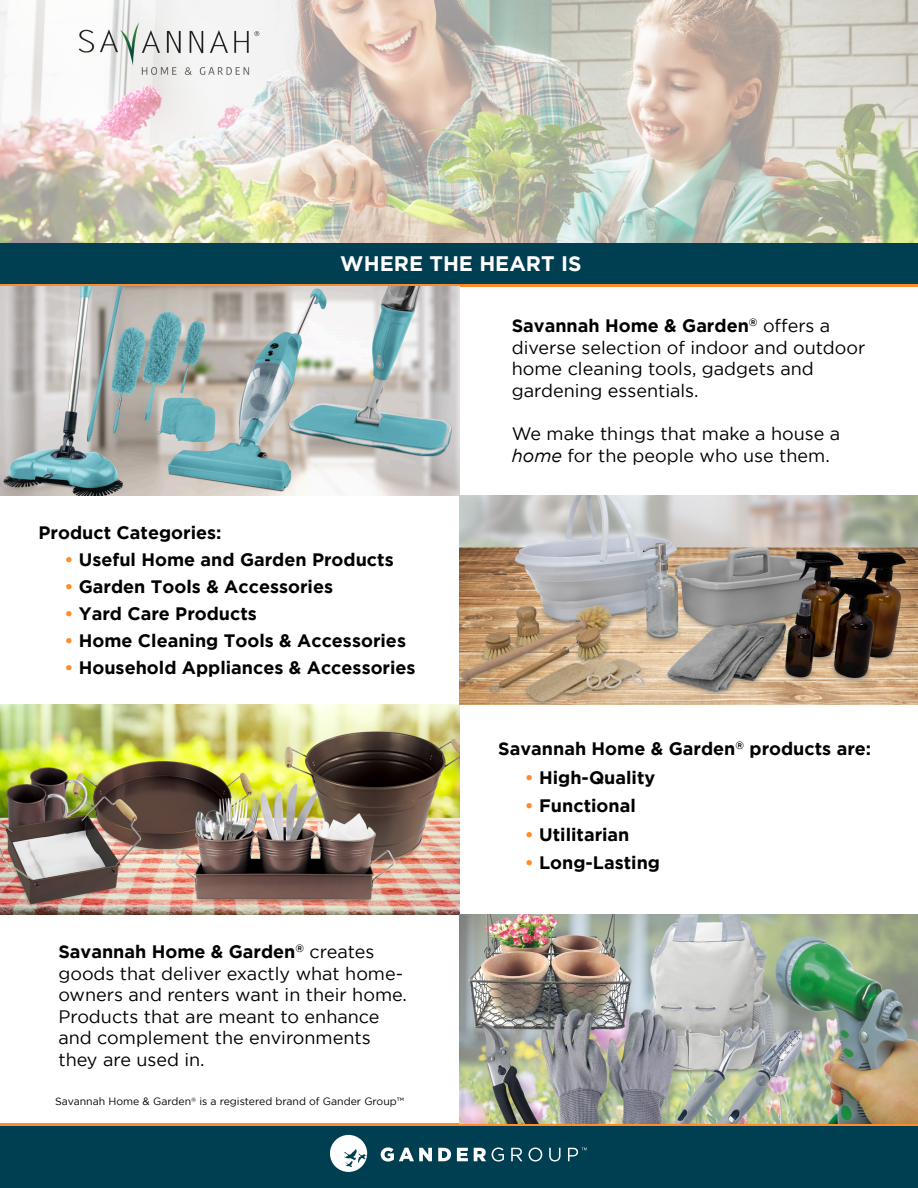
<style>
.page{position:relative;width:918px;height:1188px;background:#fff}
.page>*{position:absolute;margin:0;border:0;box-sizing:border-box;transform-origin:0 0}
.t1{font:700 21px "Gotham";color:#fff}
.t2{font:18px/21.6px "Gotham";color:#000}
.t3{font:700 18px "Gotham";color:#000}
.t4{font:10.5px "Gotham";color:#000}
.s1{color:#ff8c2b}
.s2{font-weight:700}
.s3{font-style:italic}
</style>
<div class="page">
<div style="left:0;top:232px;width:918px;height:54px;background:linear-gradient(to right,#ff8c2b,#ff8c2b)"></div>
<div style="left:0;top:229px;width:918px;height:54px;background:#003e52"></div>
<img style="left:0;top:0;width:918px;height:243px">
<div style="left:0;top:1123px;width:918px;height:62px;background:linear-gradient(to right,#ff8c2b,#ff8c2b)"></div>
<div style="left:0;top:1127px;width:918px;height:61px;background:#003e52"></div>
<svg style="left:330px;top:1135px;width:37px;height:37px"></svg>
<svg style="left:381px;top:1147px;width:51px;height:15px"></svg>
<svg style="left:438px;top:1148px;width:13px;height:13px"></svg>
<svg style="left:457px;top:1148px;width:11px;height:13px"></svg>
<svg style="left:474px;top:1148px;width:12px;height:13px"></svg>
<svg style="left:492px;top:1148px;width:12px;height:14px"></svg>
<svg style="left:511px;top:1148px;width:11px;height:13px"></svg>
<svg style="left:528px;top:1148px;width:14px;height:14px"></svg>
<svg style="left:549px;top:1148px;width:11px;height:14px"></svg>
<svg style="left:568px;top:1147px;width:19px;height:14px"></svg>
<img style="left:0;top:286px;width:459px;height:210px">
<img style="left:0;top:705px;width:459px;height:209px">
<img style="left:459px;top:914px;width:459px;height:209px">
<img style="left:459px;top:496px;width:459px;height:209px">
<p class="t1" style="left:340px;top:251px;width:243px">WHERE THE HEART IS</p>
<p class="t3" style="left:39px;top:522px;width:184px">Product Categories:</p>
<p class="t3" style="left:64px;top:549px;width:331px"><span class="s1">•</span> Useful Home and Garden Products</p>
<p class="t3" style="left:64px;top:576px;width:270px"><span class="s1">•</span> Garden Tools &amp; Accessories</p>
<p class="t3" style="left:64px;top:603px;width:194px"><span class="s1">•</span> Yard Care Products</p>
<p class="t3" style="left:64px;top:630px;width:343px"><span class="s1">•</span> Home Cleaning Tools &amp; Accessories</p>
<p class="t3" style="left:64px;top:657px;width:353px"><span class="s1">•</span> Household Appliances &amp; Accessories</p>
<p class="t2" style="left:58px;top:940px;width:350px"><span class="s2">Savannah Home &amp; Garden</span><sup>®</sup> creates goods that deliver exactly what home&shy;owners and renters want in their home.<br>Products that are meant to enhance and complement the environments they are used in.</p>
<p class="t4" style="left:55px;top:1096px;width:350px">Savannah Home &amp; Garden<sup>®</sup> is a registered brand of Gander Group™</p>
<p class="t2" style="left:512px;top:315px;width:355px"><span class="s2">Savannah Home &amp; Garden</span><sup>®</sup> offers a diverse selection of indoor and outdoor home cleaning tools, gadgets and gardening essentials.</p>
<p class="t2" style="left:512px;top:423px;width:330px">We make things that make a house a <span class="s3">home</span> for the people who use them.</p>
<p class="t3" style="left:498px;top:739px;width:374px">Savannah Home &amp; Garden<sup>®</sup> products are:</p>
<p class="t3" style="left:525px;top:767px;width:132px"><span class="s1">•</span> High-Quality</p>
<p class="t3" style="left:525px;top:796px;width:113px"><span class="s1">•</span> Functional</p>
<p class="t3" style="left:525px;top:824px;width:106px"><span class="s1">•</span> Utilitarian</p>
<p class="t3" style="left:525px;top:853px;width:137px"><span class="s1">•</span> Long-Lasting</p>
</div>
